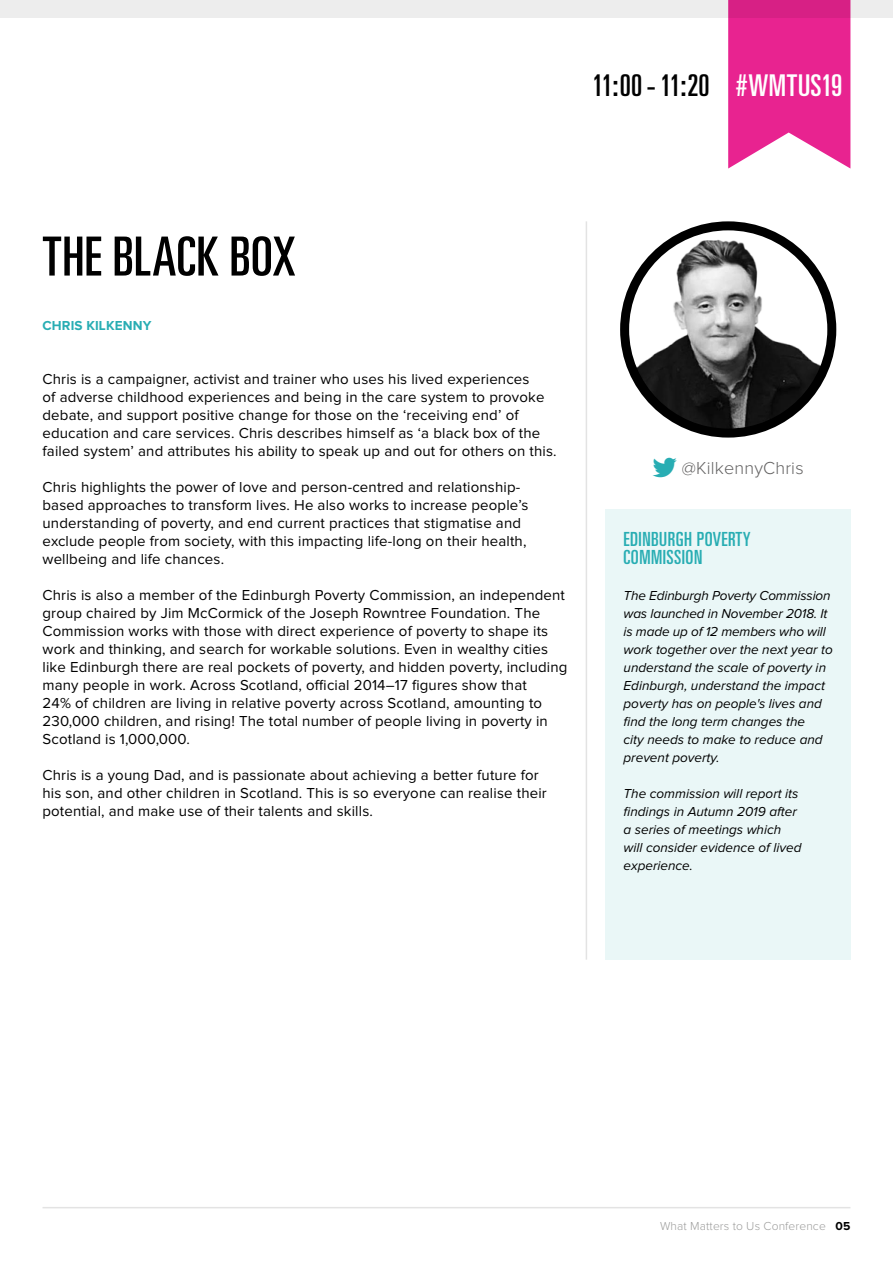
<style>
.page{position:relative;width:893px;height:1263px;background:#fff}
.page>*{position:absolute;margin:0;border:0;box-sizing:border-box;transform-origin:0 0}
.t1{font:ultra-condensed 54px "Univers";letter-spacing:.005em;color:#000}
.Times{font:ultra-condensed 30px "Univers";letter-spacing:-.03em;color:#000}
.t2{font:ultra-condensed 30px "Univers";letter-spacing:.015em;color:#fff}
.sidebar_heading{font:ultra-condensed 19.5px/18px "Univers";letter-spacing:.025em;color:#28adb3}
.social_media_links{font:300 18px "Proxima Nova";letter-spacing:.01em;color:#646363}
.t3{font:15px/18px "Proxima Nova";letter-spacing:.01em;color:#000}
.sidebar{font:italic 13.5px/18px "Proxima Nova";color:#000}
.byline{font:700 13.5px "Proxima Nova";letter-spacing:.01em;color:#28adb3}
.t4{font:300 12px "Proxima Nova";letter-spacing:.01em;color:#9d9d9c}
.s1{font-weight:700;color:#000}
</style>
<div class="page">
<svg style="left:728px;top:18px;width:122px;height:151px;background:#ea3e9d"></svg>
<hr style="left:43px;top:1207px;width:807px;height:1px;background:#e3e3e3">
<div style="left:0;top:0;width:893px;height:18px;background:#ededed"></div>
<img style="left:625px;top:226px;width:207px;height:207px;border-radius:104px">
<div style="left:620px;top:221px;width:216px;height:217px;border:9px solid #000;border-radius:50%"></div>
<hr style="left:586px;top:221px;width:1px;height:739px;background:#e3e3e3">
<div style="left:606px;top:510px;width:245px;height:450px;background:#eaf7f7"></div>
<p class="Times" style="left:592px;top:68px;width:119px">11:00-11:20</p>
<h2 class="t2" style="left:736px;top:68px;width:108px">#WMTUS19</h2>
<p class="t1" style="left:43px;top:226px;width:255px">THE BLACK BOX</p>
<p class="byline" style="left:43px;top:319px;width:110px">CHRIS KILKENNY</p>
<p class="t3" style="left:43px;top:370px;width:516px">Chris is a campaigner, activist and trainer who uses his lived experiences<br>of adverse childhood experiences and being in the care system to provoke debate, and support positive change for those on the ‘receiving end’ of education and care services. Chris describes himself as ‘a black box of the failed system’ and attributes his ability to speak up and out for others on this.</p>
<p class="t3" style="left:43px;top:478px;width:487px">Chris highlights the power of love and person-centred and relationship&shy;based approaches to transform lives. He also works to increase people’s understanding of poverty, and end current practices that stigmatise and exclude people from society, with this impacting life-long on their health, wellbeing and life chances.</p>
<p class="t3" style="left:43px;top:586px;width:526px">Chris is also a member of the Edinburgh Poverty Commission, an independent group chaired by Jim McCormick of the Joseph Rowntree Foundation. The Commission works with those with direct experience of poverty to shape its work and thinking, and search for workable solutions. Even in wealthy cities like Edinburgh there are real pockets of poverty, and hidden poverty, including many people in work. Across Scotland, official 2014–17 figures show that<br>24% of children are living in relative poverty across Scotland, amounting to 230,000 children, and rising! The total number of people living in poverty in Scotland is 1,000,000.</p>
<p class="t3" style="left:43px;top:766px;width:506px">Chris is a young Dad, and is passionate about achieving a better future for his son, and other children in Scotland. This is so everyone can realise their potential, and make use of their talents and skills.</p>
<p class="social_media_links" style="left:682px;top:459px;width:123px">@KilkennyChris</p>
<p class="sidebar_heading" style="left:624px;top:530px;width:129px">EDINBURGH POVERTY<br>COMMISSION</p>
<p class="sidebar" style="left:624px;top:587px;width:211px">The Edinburgh Poverty Commission was launched in November 2018. It is made up of 12 members who will work together over the next year to understand the scale of poverty in<br>Edinburgh, understand the impact poverty has on people's lives and find the long term changes the<br>city needs to make to reduce and prevent poverty.</p>
<p class="sidebar" style="left:624px;top:785px;width:179px">The commission will report its findings in Autumn 2019 after a series of meetings which will consider evidence of lived experience.</p>
<p class="t4" style="left:660px;top:1220px;width:192px">What Matters to Us Conference <span class="s1">05</span></p>
</div>
